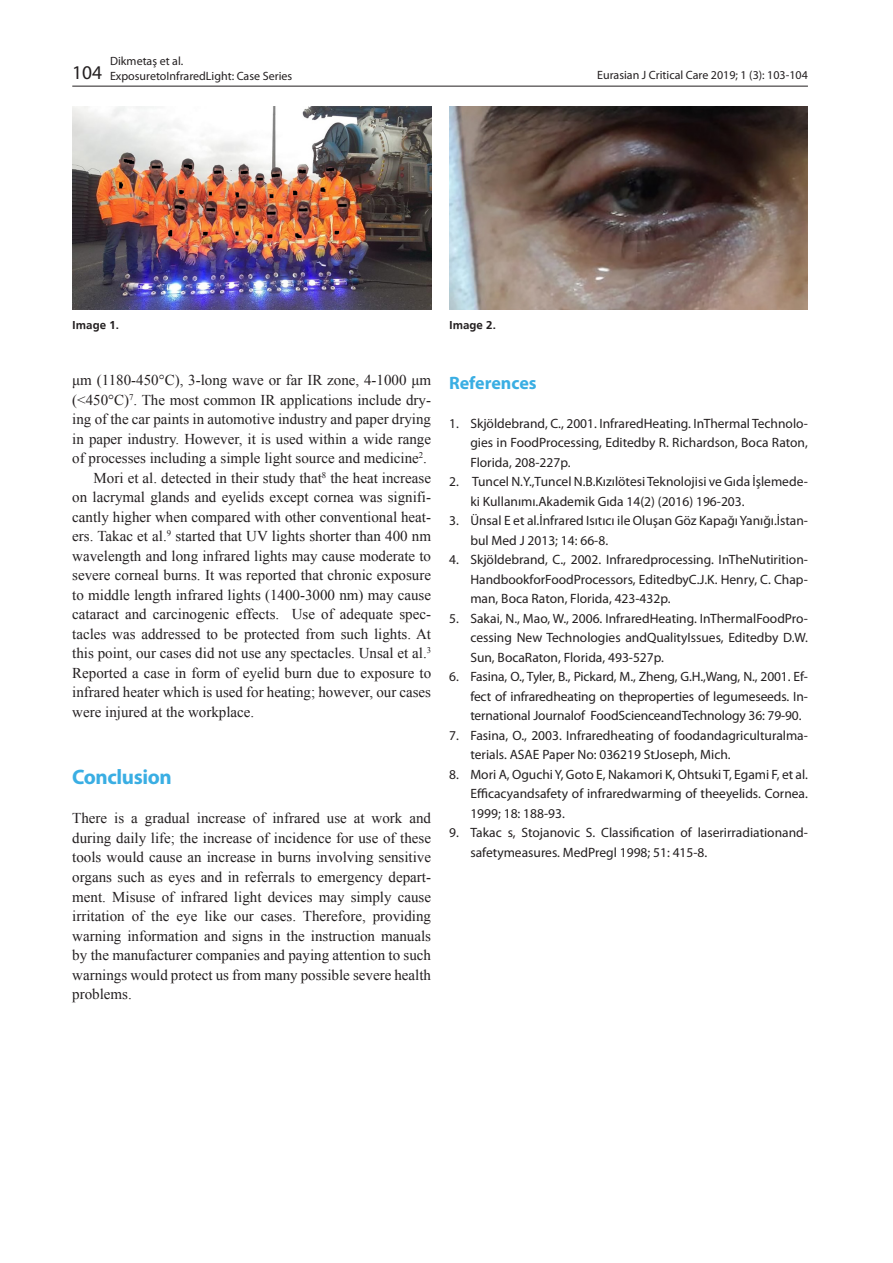
<style>
.page{position:relative;width:893px;height:1263px;background:#fff}
.page>*{position:absolute;margin:0;border:0;box-sizing:border-box;transform-origin:0 0}
.t1{font:700 21px "Myriad Pro";letter-spacing:-.02em;color:#3aaee3}
.t2{font:19.5px "Myriad Pro";color:#231f20}
.t3{font:700 18px "Myriad Pro";color:#3aaee3}
.Bibliography{font:15px/19.5px "Times New Roman";color:#231f20;text-align:justify}
.Bibliography-2{font:13.5px/19.5px "Myriad Pro";color:#231f20;text-align:justify}
.t4{font:12px/14.4px "Myriad Pro";color:#231f20}
.t5{font:700 12px "Frugal Sans";color:#231f20}
</style>
<div class="page">
<hr style="left:72px;top:86px;width:736px;height:1px;background:#231f20">
<img style="left:72px;top:106px;width:359px;height:203px">
<img style="left:449px;top:106px;width:359px;height:203px">
<p class="t4" style="left:110px;top:54px;width:184px">Dikmetaş et al.<br>ExposuretoInfraredLight: Case Series</p>
<h2 class="t2" style="left:72px;top:61px;width:32px">104</h2>
<p class="t4" style="left:597px;top:68px;width:212px">Eurasian J Critical Care 2019; 1 (3): 103-104</p>
<p class="t5" style="left:72px;top:318px;width:48px">Image 1.</p>
<p class="t5" style="left:449px;top:318px;width:48px">Image 2.</p>
<p class="Bibliography" style="left:72px;top:370px;width:360px">μm (1180-450°C), 3-long wave or far IR zone, 4-1000 μm (&lt;450°C)<sup>7</sup>. The most common IR applications include dry&shy;ing of the car paints in automotive industry and paper drying in paper industry. However, it is used within a wide range of processes including a simple light source and medicine<sup>2</sup>.</p>
<p class="Bibliography" style="left:72px;top:468px;width:360px;text-indent:21px">Mori et al. detected in their study that<sup>8</sup> the heat increase on lacrymal glands and eyelids except cornea was signifi&shy;cantly higher when compared with other conventional heat&shy;ers. Takac et al.<sup>9</sup> started that UV lights shorter than 400 nm wavelength and long infrared lights may cause moderate to severe corneal burns. It was reported that chronic exposure to middle length infrared lights (1400-3000 nm) may cause cataract and carcinogenic effects. Use of adequate spec&shy;tacles was addressed to be protected from such lights. At this point, our cases did not use any spectacles. Unsal et al.<sup>3<br></sup>Reported a case in form of eyelid burn due to exposure to infrared heater which is used for heating; however, our cases were injured at the workplace.</p>
<p class="t1" style="left:72px;top:766px;width:101px">Conclusion</p>
<p class="Bibliography" style="left:72px;top:808px;width:360px">There is a gradual increase of infrared use at work and during daily life; the increase of incidence for use of these tools would cause an increase in burns involving sensitive organs such as eyes and in referrals to emergency depart&shy;ment. Misuse of infrared light devices may simply cause irritation of the eye like our cases. Therefore, providing warning information and signs in the instruction manuals by the manufacturer companies and paying attention to such warnings would protect us from many possible severe health problems.</p>
<p class="t3" style="left:449px;top:372px;width:89px">References</p>
<p class="Bibliography-2" style="left:470px;top:413px;width:339px;text-indent:-21px">1. Skjöldebrand, C., 2001. InfraredHeating. InThermal Technolo&shy;gies in FoodProcessing, Editedby R. Richardson, Boca Raton, Florida, 208-227p.</p>
<p class="Bibliography-2" style="left:470px;top:471px;width:339px;text-indent:-21px">2. Tuncel N.Y.,Tuncel N.B.Kızılötesi Teknolojisi ve Gıda İşlemede&shy;ki Kullanımı.Akademik Gıda 14(2) (2016) 196-203.</p>
<p class="Bibliography-2" style="left:470px;top:510px;width:339px;text-indent:-21px">3. Ünsal E et al.İnfrared Isıtıcı ile Oluşan Göz Kapağı Yanığı.İstan&shy;bul Med J 2013; 14: 66-8.</p>
<p class="Bibliography-2" style="left:470px;top:549px;width:339px;text-indent:-21px">4. Skjöldebrand, C., 2002. Infraredprocessing. InTheNutirition-HandbookforFoodProcessors, EditedbyC.J.K. Henry, C. Chap&shy;man, Boca Raton, Florida, 423-432p.</p>
<p class="Bibliography-2" style="left:470px;top:608px;width:339px;text-indent:-21px">5. Sakai, N., Mao, W., 2006. InfraredHeating. InThermalFoodPro&shy;cessing New Technologies andQualityIssues, Editedby D.W.<br>Sun, BocaRaton, Florida, 493-527p.</p>
<p class="Bibliography-2" style="left:470px;top:666px;width:339px;text-indent:-21px">6. Fasina, O., Tyler, B., Pickard, M., Zheng, G.H.,Wang, N., 2001. Ef&shy;fect of infraredheating on theproperties of legumeseeds. In&shy;ternational Journalof FoodScienceandTechnology 36: 79-90.</p>
<p class="Bibliography-2" style="left:470px;top:725px;width:339px;text-indent:-21px">7. Fasina, O., 2003. Infraredheating of foodandagriculturalma&shy;terials. ASAE Paper No: 036219 StJoseph, Mich.</p>
<p class="Bibliography-2" style="left:470px;top:764px;width:339px;text-indent:-21px">8. Mori A, Oguchi Y, Goto E, Nakamori K, Ohtsuki T, Egami F, et al.<br>Efficacyandsafety of infraredwarming of theeyelids. Cornea.<br>1999; 18: 188-93.</p>
<p class="Bibliography-2" style="left:470px;top:822px;width:339px;text-indent:-21px">9. Takac s, Stojanovic S. Classification of laserirradiationand&shy;safetymeasures. MedPregl 1998; 51: 415-8.</p>
</div>
